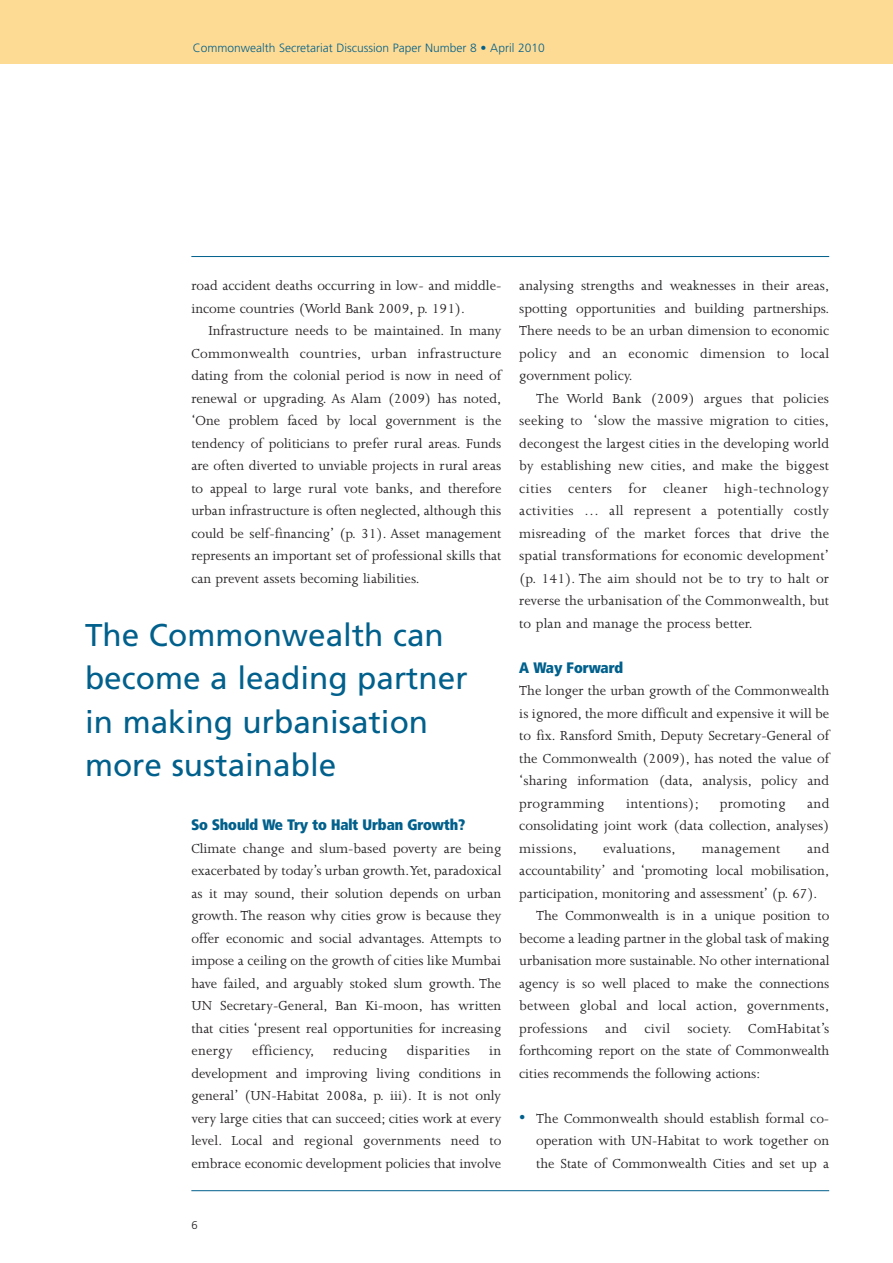
<style>
.page{position:relative;width:893px;height:1263px;background:#fff}
.page>*{position:absolute;margin:0;border:0;box-sizing:border-box;transform-origin:0 0}
.t1{font:31.5px/43.5px "Frutiger";color:#01608c}
.t2{font:15px/22.5px "Joanna";color:#231f20;text-align:justify}
.t3{font:15px "Joanna";letter-spacing:.02em;color:#231f20}
.t4{font:800 15px "Frutiger Condensed BQ";color:#01608c}
.t5{font:300 12px "Frutiger";color:#01608c}
.t6{font:300 11.25px "Frutiger";color:#231f20}
.s1{font-size:18px;color:#01608c}
</style>
<div class="page">
<div style="left:0;top:0;width:893px;height:64px;background:#fedb94"></div>
<hr style="left:191px;top:1190px;width:638px;height:1px;background:#01608c">
<hr style="left:191px;top:256px;width:638px;height:1px;background:#01608c">
<p class="t5" style="left:193px;top:43px;width:353px">Commonwealth Secretariat Discussion Paper Number 8 • April 2010</p>
<p class="t2" style="left:191px;top:276px;width:312px">road accident deaths occurring in low- and middle&shy;income countries (World Bank 2009, p. 191).</p>
<p class="t2" style="left:191px;top:321px;width:312px;text-indent:17px">Infrastructure needs to be maintained. In many Commonwealth countries, urban infrastructure dating from the colonial period is now in need of renewal or upgrading. As Alam (2009) has noted, ‘One problem faced by local government is the tendency of politicians to prefer rural areas. Funds are often diverted to unviable projects in rural areas to appeal to large rural vote banks, and therefore urban infrastructure is often neglected, although this could be self-financing’ (p. 31). Asset management represents an important set of professional skills that can prevent assets becoming liabilities.</p>
<h1 class="t1" style="left:85px;top:616px;width:384px">The Commonwealth can become a leading partner in making urbanisation more sustainable</h1>
<p class="t4" style="left:191px;top:817px;width:276px">So Should We Try to Halt Urban Growth?</p>
<p class="t2" style="left:191px;top:838px;width:312px">Climate change and slum-based poverty are being exacerbated by today’s urban growth.Yet, paradoxical as it may sound, their solution depends on urban growth. The reason why cities grow is because they offer economic and social advantages. Attempts to impose a ceiling on the growth of cities like Mumbai have failed, and arguably stoked slum growth. The UN Secretary-General, Ban Ki-moon, has written that cities ‘present real opportunities for increasing energy</p>
<p class="t3" style="left:252px;top:1045px;width:64px">efficiency,</p>
<p class="t3" style="left:333px;top:1045px;width:56px">reducing</p>
<p class="t3" style="left:407px;top:1045px;width:65px">disparities</p>
<p class="t2" style="left:191px;top:1041px;width:312px;text-indent:298px">in development and improving living conditions in general’ (UN-Habitat 2008a, p. iii). It is not only very large cities that can succeed; cities work at every level. Local and regional governments need to embrace economic development policies that involve</p>
<p class="t2" style="left:519px;top:276px;width:312px">analysing strengths and weaknesses in their areas, spotting opportunities and building partnerships.<br>There needs to be an urban dimension to economic policy and an economic dimension to local government policy.</p>
<p class="t2" style="left:519px;top:388px;width:311px;text-indent:17px">The World Bank (2009) argues that policies seeking to ‘slow the massive migration to cities, decongest the largest cities in the developing world by establishing new cities, and make the biggest cities centers for cleaner high-technology activities … all represent a potentially costly misreading of the market forces that drive the spatial transformations for economic development’ (p. 141). The aim should not be to try to halt or reverse the urbanisation of the Commonwealth, but to plan and manage the process better.</p>
<p class="t4" style="left:519px;top:659px;width:106px">A Way Forward</p>
<p class="t2" style="left:519px;top:681px;width:312px">The longer the urban growth of the Commonwealth is ignored, the more difficult and expensive it will be to fix. Ransford Smith, Deputy Secretary-General of the Commonwealth (2009), has noted the value of ‘sharing information (data, analysis, policy and programming</p>
<p class="t3" style="left:626px;top:798px;width:74px">intentions);</p>
<p class="t3" style="left:720px;top:798px;width:67px">promoting</p>
<p class="t2" style="left:519px;top:793px;width:312px;text-indent:288px">and consolidating joint work (data collection, analyses) missions,</p>
<p class="t3" style="left:603px;top:843px;width:74px">evaluations,</p>
<p class="t3" style="left:702px;top:843px;width:80px">management</p>
<p class="t2" style="left:807px;top:838px;width:24px">and</p>
<p class="t2" style="left:519px;top:861px;width:312px">accountability’ and ‘promoting local mobilisation,</p>
<p class="t2" style="left:519px;top:883px;width:300px">participation, monitoring and assessment’ (p. 67).</p>
<p class="t2" style="left:536px;top:906px;width:295px">The Commonwealth is in a unique position to</p>
<p class="t2" style="left:519px;top:928px;width:312px">become a leading partner in the global task of making</p>
<p class="t2" style="left:519px;top:951px;width:312px">urbanisation more sustainable. No other international</p>
<p class="t2" style="left:519px;top:973px;width:312px">agency is so well placed to make the connections</p>
<p class="t2" style="left:519px;top:996px;width:311px">between global and local action, governments,</p>
<p class="t2" style="left:519px;top:1018px;width:312px">professions and civil society. ComHabitat’s</p>
<p class="t2" style="left:519px;top:1041px;width:312px">forthcoming report on the state of Commonwealth</p>
<p class="t2" style="left:519px;top:1063px;width:243px">cities recommends the following actions:</p>
<p class="t2" style="left:536px;top:1108px;width:295px;text-indent:-17px"><span class="s1">•</span> The Commonwealth should establish formal co&shy;operation with UN-Habitat to work together on the State of Commonwealth Cities and set up a</p>
<p class="t6" style="left:191px;top:1220px;width:8px">6</p>
</div>
